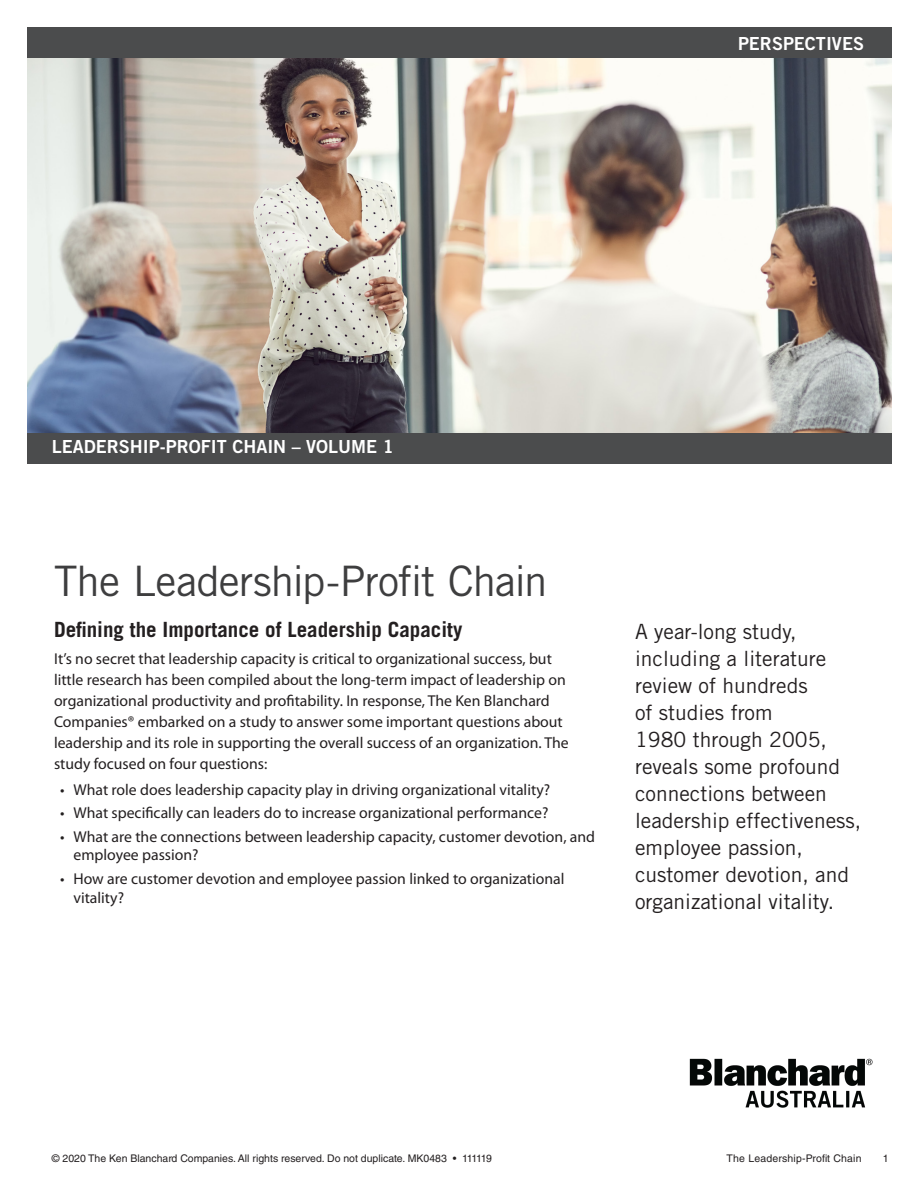
<style>
.page{position:relative;width:918px;height:1188px;background:#fff}
.page>*{position:absolute;margin:0;border:0;box-sizing:border-box;transform-origin:0 0}
.Heading_1{font:42px "Trade Gothic LT Std";letter-spacing:-.02em;color:#3e3e3f}
.Callout{font:21px/27px "Trade Gothic LT Std";color:#231f20}
.Level_2_head{font:700 21px "Trade Gothic LT Std";color:#231f20}
.t1{font:18px "Trade Gothic LT Std Bd 2";color:#fff}
.Body_Copy{font:15.75px/21px "Myriad Pro";color:#231f20}
.t2{font:10.5px "Helvetica LT Std";color:#231f20}
.t3{font:10.5px "Helvetica LT Std";letter-spacing:.02em;color:#231f20}
</style>
<div class="page">
<div style="left:27px;top:27px;width:864px;height:31px;background:#4b4c4d"></div>
<div style="left:27px;top:432px;width:864px;height:32px;background:#4b4c4d"></div>
<img style="left:27px;top:58px;width:864px;height:374px">
<img style="left:689px;top:1058px;width:184px;height:50px">
<p class="t1" style="left:738px;top:32px;width:127px">PERSPECTIVES</p>
<p class="t1" style="left:52px;top:436px;width:343px">LEADERSHIP-PROFIT CHAIN – VOLUME 1</p>
<p class="Heading_1" style="left:54px;top:556px;width:495px">The Leadership-Profit Chain</p>
<p class="Level_2_head" style="left:54px;top:616px;width:410px">Defining the Importance of Leadership Capacity</p>
<p class="Body_Copy" style="left:54px;top:649px;width:516px">It’s no secret that leadership capacity is critical to organizational success, but little research has been compiled about the long-term impact of leadership on organizational productivity and profitability. In response, The Ken Blanchard Companies® embarked on a study to answer some important questions about leadership and its role in supporting the overall success of an organization. The study focused on four questions:</p>
<p class="Body_Copy" style="left:60px;top:780px;width:492px">• What role does leadership capacity play in driving organizational vitality?</p>
<p class="Body_Copy" style="left:60px;top:803px;width:490px">• What specifically can leaders do to increase organizational performance?</p>
<p class="Body_Copy" style="left:74px;top:827px;width:523px;line-height:18.9px;text-indent:-14px">• What are the connections between leadership capacity, customer devotion, and employee passion?</p>
<p class="Body_Copy" style="left:74px;top:869px;width:492px;line-height:18.9px;text-indent:-14px">• How are customer devotion and employee passion linked to organizational vitality?</p>
<p class="Callout" style="left:635px;top:618px;width:228px">A year-long study, including a literature review of hundreds<br>of studies from<br>1980 through 2005, reveals some profound connections between leadership effectiveness, employee passion, customer devotion, and organizational vitality.</p>
<p class="t2" style="left:52px;top:1153px;width:442px">© 2020 The Ken Blanchard Companies. All rights reserved. Do not duplicate. MK0483 • 111119</p>
<p class="t3" style="left:726px;top:1153px;width:137px">The Leadership-Profit Chain</p>
<p class="t2" style="left:883px;top:1153px;width:7px">1</p>
</div>
